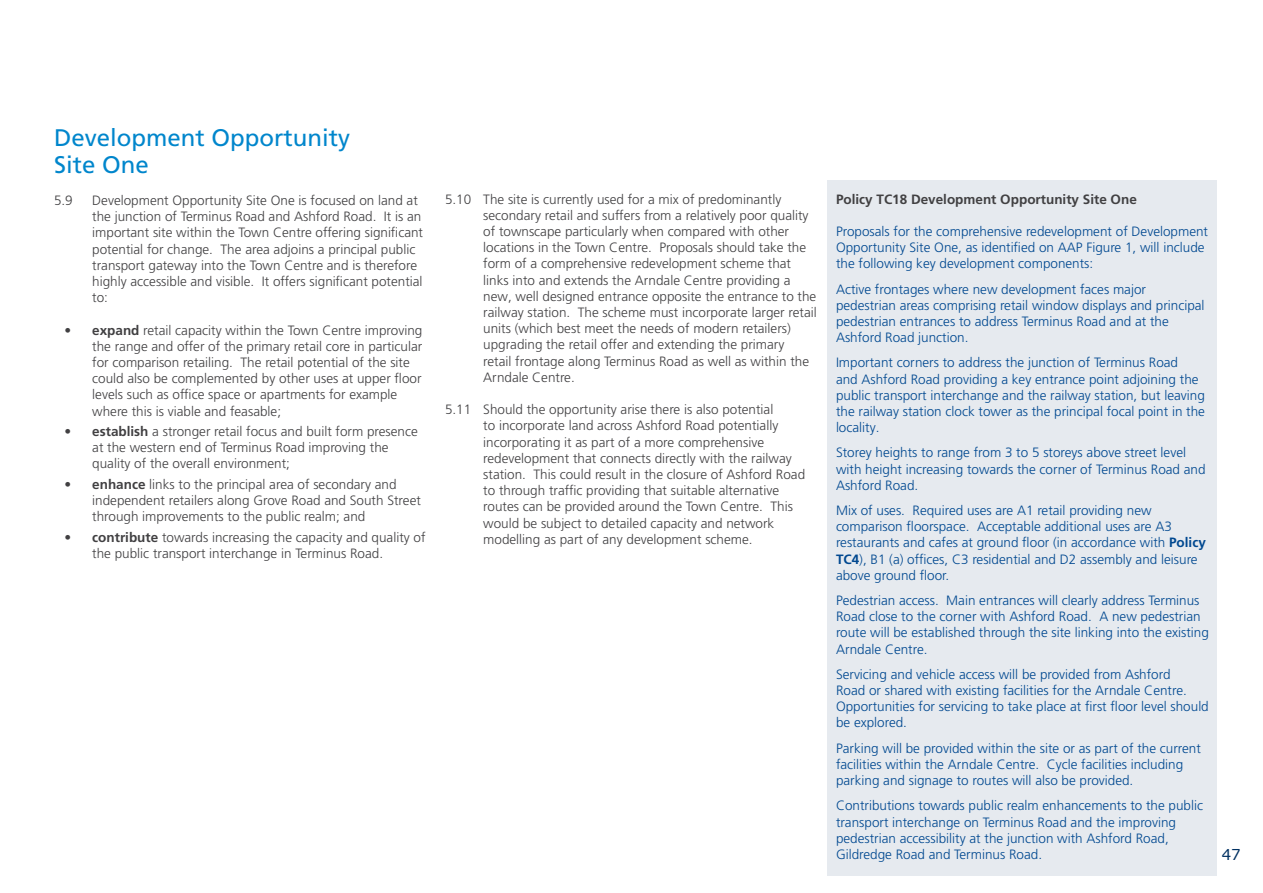
<style>
.page{position:relative;width:1263px;height:893px;background:#fff}
.page>*{position:absolute;margin:0;border:0;box-sizing:border-box;transform-origin:0 0}
.t1{font:24px/27px "Frutiger LT Pro";color:#0086cc}
.t2{font:15px "Verdana";color:#013162}
.t3{font:300 13.5px/16.2px "Frutiger LT Pro";color:#414042}
.t4{font:300 13.5px/16.2px "Frutiger LT Pro";color:#004890}
.t5{font:700 13.5px "Frutiger LT Std";color:#414042}
.s1{font-family:"Frutiger LT Std";font-weight:700;font-stretch:condensed}
.s2{font-family:"Frutiger LT Std";font-weight:700}
.s3{font-weight:700}
</style>
<div class="page">
<div style="left:827px;top:181px;width:389px;height:695px;background:#e6eaef"></div>
<h1 class="t1" style="left:54px;top:124px;width:298px">Development Opportunity<br>Site One</h1>
<p class="t3" style="left:54px;top:192px;width:20px">5.9</p>
<p class="t3" style="left:92px;top:192px;width:332px">Development Opportunity Site One is focused on land at the junction of Terminus Road and Ashford Road. It is an important site within the Town Centre offering significant potential for change. The area adjoins a principal public transport gateway into the Town Centre and is therefore highly accessible and visible. It offers significant potential to:</p>
<p class="t3" style="left:92px;top:322px;width:332px;text-indent:-28px"><span class="s1">•</span> <span class="s2">expand</span> retail capacity within the Town Centre improving the range and offer of the primary retail core in particular for comparison retailing. The retail potential of the site could also be complemented by other uses at upper floor levels such as office space or apartments for example where this is viable and feasable;</p>
<p class="t3" style="left:92px;top:423px;width:327px;text-indent:-28px"><span class="s1">•</span> <span class="s2">establish</span> a stronger retail focus and built form presence at the western end of Terminus Road improving the quality of the overall environment;</p>
<p class="t3" style="left:92px;top:476px;width:330px;text-indent:-28px"><span class="s1">•</span> <span class="s2">enhance</span> links to the principal area of secondary and independent retailers along Grove Road and South Street through improvements to the public realm; and</p>
<p class="t3" style="left:92px;top:529px;width:335px;text-indent:-28px"><span class="s1">•</span> <span class="s2">contribute</span> towards increasing the capacity and quality of the public transport interchange in Terminus Road.</p>
<p class="t3" style="left:483px;top:191px;width:335px;text-indent:-38px">5.10 The site is currently used for a mix of predominantly secondary retail and suffers from a relatively poor quality of townscape particularly when compared with other locations in the Town Centre. Proposals should take the form of a comprehensive redevelopment scheme that links into and extends the Arndale Centre providing a new, well designed entrance opposite the entrance to the railway station. The scheme must incorporate larger retail units (which best meet the needs of modern retailers) upgrading the retail offer and extending the primary<br>retail frontage along Terminus Road as well as within the Arndale Centre.</p>
<p class="t3" style="left:483px;top:402px;width:323px;text-indent:-38px">5.11 Should the opportunity arise there is also potential<br>to incorporate land across Ashford Road potentially incorporating it as part of a more comprehensive redevelopment that connects directly with the railway station. This could result in the closure of Ashford Road to through traffic providing that suitable alternative routes can be provided around the Town Centre. This would be subject to detailed capacity and network modelling as part of any development scheme.</p>
<p class="t5" style="left:836px;top:191px;width:302px">Policy TC18 Development Opportunity Site One</p>
<p class="t4" style="left:836px;top:223px;width:374px">Proposals for the comprehensive redevelopment of Development<br>Opportunity Site One, as identified on AAP Figure 1, will include the following key development components:</p>
<p class="t4" style="left:836px;top:281px;width:370px">Active frontages where new development faces major pedestrian areas comprising retail window displays and principal pedestrian entrances to address Terminus Road and at the Ashford Road junction.</p>
<p class="t4" style="left:836px;top:355px;width:371px">Important corners to address the junction of Terminus Road<br>and Ashford Road providing a key entrance point adjoining the public transport interchange and the railway station, but leaving the railway station clock tower as the principal focal point in the locality.</p>
<p class="t4" style="left:836px;top:445px;width:371px">Storey heights to range from 3 to 5 storeys above street level with height increasing towards the corner of Terminus Road and<br>Ashford Road.</p>
<p class="t4" style="left:836px;top:502px;width:371px">Mix of uses. Required uses are A1 retail providing new comparison floorspace. Acceptable additional uses are A3 restaurants and cafes at ground floor (in accordance with <span class="s3">Policy TC4</span>), B1 (a) offices, C3 residential and D2 assembly and leisure above ground floor.</p>
<p class="t4" style="left:836px;top:592px;width:374px">Pedestrian access. Main entrances will clearly address Terminus Road close to the corner with Ashford Road. A new pedestrian route will be established through the site linking into the existing Arndale Centre.</p>
<p class="t4" style="left:836px;top:666px;width:374px">Servicing and vehicle access will be provided from Ashford<br>Road or shared with existing facilities for the Arndale Centre.<br>Opportunities for servicing to take place at first floor level should be explored.</p>
<p class="t4" style="left:836px;top:740px;width:366px">Parking will be provided within the site or as part of the current facilities within the Arndale Centre. Cycle facilities including parking and signage to routes will also be provided.</p>
<p class="t4" style="left:836px;top:798px;width:369px">Contributions towards public realm enhancements to the public transport interchange on Terminus Road and the improving pedestrian accessibility at the junction with Ashford Road, Gildredge Road and Terminus Road.</p>
<p class="t2" style="left:1222px;top:845px;width:21px">47</p>
</div>
